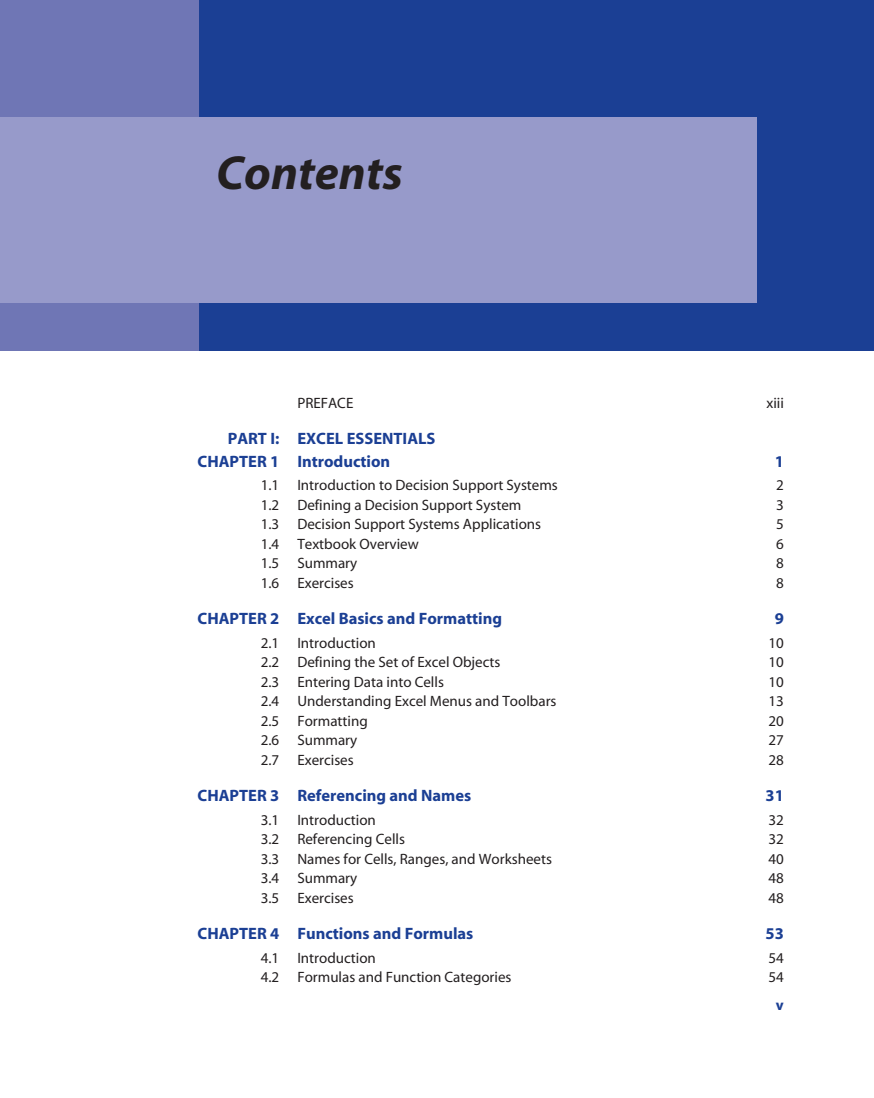
<style>
.page{position:relative;width:874px;height:1098px;background:#fff}
.page>*{position:absolute;margin:0;border:0;box-sizing:border-box;transform-origin:0 0}
.t1{font:italic 700 48px "Myriad";color:#231f20}
.t2{font:700 16.5px/22.5px "Myriad";color:#1b3f94}
.t3{font:15px "Myriad";color:#231f20}
.t4{font:700 15px "Myriad";color:#1b3f94}
</style>
<div class="page">
<svg style="left:0;top:0;width:873px;height:351px;background:#5d6eb0"></svg>
<h1 class="t1" style="left:216px;top:155px;width:188px">Contents</h1>
<p class="t3" style="left:297px;top:397px;width:57px">PREFACE</p>
<p class="t3" style="left:766px;top:397px;width:19px">xiii</p>
<p class="t2" style="left:197px;top:429px;width:239px;text-indent:30px">PART I: EXCEL ESSENTIALS<br>CHAPTER 1 Introduction</p>
<p class="t2" style="left:774px;top:451px;width:11px">1</p>
<p class="t3" style="left:261px;top:480px;width:298px">1.1 Introduction to Decision Support Systems</p>
<p class="t3" style="left:775px;top:480px;width:9px">2</p>
<p class="t3" style="left:261px;top:499px;width:262px">1.2 Defining a Decision Support System</p>
<p class="t3" style="left:775px;top:499px;width:9px">3</p>
<p class="t3" style="left:261px;top:519px;width:282px">1.3 Decision Support Systems Applications</p>
<p class="t3" style="left:775px;top:519px;width:9px">5</p>
<p class="t3" style="left:261px;top:538px;width:159px">1.4 Textbook Overview</p>
<p class="t3" style="left:775px;top:538px;width:9px">6</p>
<p class="t3" style="left:261px;top:558px;width:98px">1.5 Summary</p>
<p class="t3" style="left:775px;top:558px;width:9px">8</p>
<p class="t3" style="left:261px;top:577px;width:94px">1.6 Exercises</p>
<p class="t3" style="left:775px;top:577px;width:9px">8</p>
<p class="t2" style="left:197px;top:609px;width:306px">CHAPTER 2 Excel Basics and Formatting</p>
<p class="t2" style="left:774px;top:609px;width:11px">9</p>
<p class="t3" style="left:261px;top:637px;width:116px">2.1 Introduction</p>
<p class="t3" style="left:768px;top:637px;width:17px">10</p>
<p class="t3" style="left:261px;top:657px;width:241px">2.2 Defining the Set of Excel Objects</p>
<p class="t3" style="left:768px;top:657px;width:17px">10</p>
<p class="t3" style="left:261px;top:676px;width:184px">2.3 Entering Data into Cells</p>
<p class="t3" style="left:768px;top:676px;width:17px">10</p>
<p class="t3" style="left:261px;top:696px;width:297px">2.4 Understanding Excel Menus and Toolbars</p>
<p class="t3" style="left:768px;top:696px;width:17px">13</p>
<p class="t3" style="left:261px;top:715px;width:108px">2.5 Formatting</p>
<p class="t3" style="left:768px;top:715px;width:17px">20</p>
<p class="t3" style="left:261px;top:735px;width:98px">2.6 Summary</p>
<p class="t3" style="left:768px;top:735px;width:17px">27</p>
<p class="t3" style="left:261px;top:754px;width:94px">2.7 Exercises</p>
<p class="t3" style="left:768px;top:754px;width:17px">28</p>
<p class="t2" style="left:197px;top:786px;width:275px">CHAPTER 3 Referencing and Names</p>
<p class="t2" style="left:765px;top:786px;width:20px">31</p>
<p class="t3" style="left:261px;top:814px;width:116px">3.1 Introduction</p>
<p class="t3" style="left:768px;top:814px;width:17px">32</p>
<p class="t3" style="left:261px;top:834px;width:145px">3.2 Referencing Cells</p>
<p class="t3" style="left:768px;top:834px;width:17px">32</p>
<p class="t3" style="left:261px;top:853px;width:292px">3.3 Names for Cells, Ranges, and Worksheets</p>
<p class="t3" style="left:768px;top:853px;width:17px">40</p>
<p class="t3" style="left:261px;top:873px;width:98px">3.4 Summary</p>
<p class="t3" style="left:768px;top:873px;width:17px">48</p>
<p class="t3" style="left:261px;top:892px;width:94px">3.5 Exercises</p>
<p class="t3" style="left:768px;top:892px;width:17px">48</p>
<p class="t2" style="left:197px;top:924px;width:277px">CHAPTER 4 Functions and Formulas</p>
<p class="t2" style="left:765px;top:924px;width:20px">53</p>
<p class="t3" style="left:261px;top:952px;width:116px">4.1 Introduction</p>
<p class="t3" style="left:768px;top:952px;width:17px">54</p>
<p class="t3" style="left:261px;top:972px;width:252px">4.2 Formulas and Function Categories</p>
<p class="t3" style="left:768px;top:972px;width:17px">54</p>
<p class="t4" style="left:775px;top:999px;width:9px">v</p>
</div>
